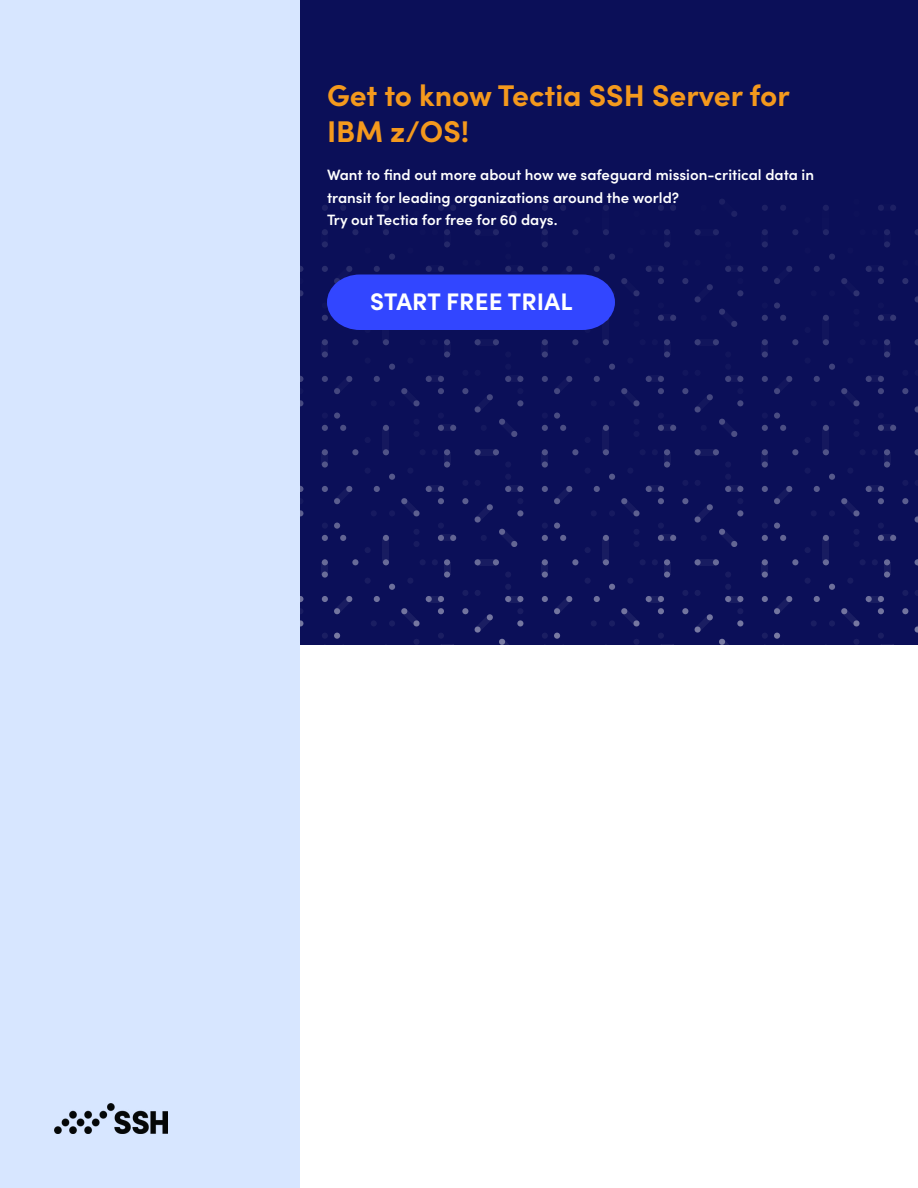
<style>
.page{position:relative;width:918px;height:1188px;background:#fff}
.page>*{position:absolute;margin:0;border:0;box-sizing:border-box;transform-origin:0 0}
.t1{font:700 30px/36px "Sofia Pro";color:#f4991d}
.t2{font:700 24px "Sofia Pro";letter-spacing:.01em;color:#fff}
.t3{font:600 15px/22.5px "Sofia Pro";color:#fff}
</style>
<div class="page">
<div style="left:300px;top:0;width:618px;height:645px;background:#0b0f58"></div>
<div style="left:0;top:0;width:300px;height:1188px;background:#d7e6ff"></div>
<img style="left:54px;top:1104px;width:113px;height:30px">
<svg style="left:322px;top:266px;width:293px;height:64px"></svg>
<h1 class="t1" style="left:327px;top:75px;width:464px">Get to know Tectia SSH Server for<br>IBM z/OS!</h1>
<p class="t3" style="left:327px;top:163px;width:489px">Want to find out more about how we safeguard mission-critical data in transit for leading organizations around the world?<br>Try out Tectia for free for 60 days.</p>
<h2 class="t2" style="left:370px;top:283px;width:204px">START FREE TRIAL</h2>
</div>
